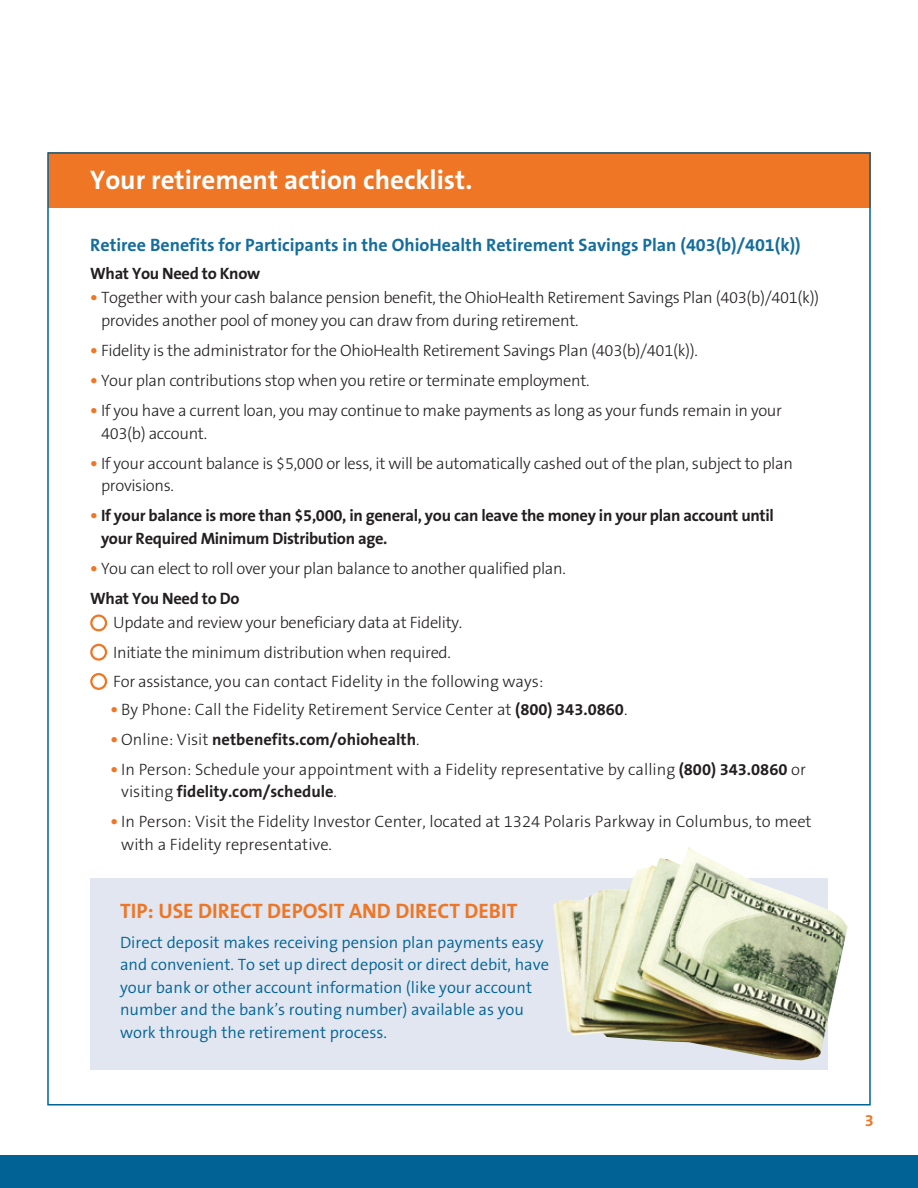
<style>
.page{position:relative;width:918px;height:1188px;background:#fff}
.page>*{position:absolute;margin:0;border:0;box-sizing:border-box;transform-origin:0 0}
.t1{font:700 27px "The Sans B7";color:#fff}
.t2{font:700 21px "The Sans B7";color:#ee7625}
.t3{font:700 18px "The Sans B7";color:#146d9d}
.t4{font:300 16.5px/22.5px "The Sans B3";letter-spacing:-.02em;color:#231f20}
.t5{font:300 16.5px/22.5px "The Sans B3";color:#231f20}
.t6{font:300 16.5px/22.5px "The Sans B4";color:#016395}
.t7{font:700 16.5px/22.5px "The Sans B7";letter-spacing:-.02em;color:#231f20}
.t8{font:700 16.5px "The Sans B7";color:#231f20}
.t9{font:700 16.5px "The Sans B7";color:#ee7625}
.s1{font-family:"The Sans B7";font-weight:700;font-size:18px;color:#ee7625}
.s2{font-size:18px;color:#ee7625}
.s3{font-family:"The Sans B7";font-weight:700}
.s4{font-family:"The Sans B3";font-weight:300}
</style>
<div class="page">
<div style="left:48px;top:152px;width:823px;height:56px;background:#ee7625"></div>
<div style="left:90px;top:615px;width:17px;height:16px;border:2px solid #ee7625;border-radius:50%"></div>
<div style="left:90px;top:644px;width:17px;height:17px;border:2px solid #ee7625;border-radius:50%"></div>
<div style="left:90px;top:673px;width:17px;height:17px;border:2px solid #ee7625;border-radius:50%"></div>
<div style="left:0;top:1156px;width:918px;height:32px;background:#016395"></div>
<div style="left:90px;top:878px;width:738px;height:192px;background:#e1e6f0"></div>
<img style="left:554px;top:847px;width:294px;height:213px">
<h1 class="t1" style="left:90px;top:166px;width:384px">Your retirement action checklist.</h1>
<p class="t3" style="left:90px;top:235px;width:712px">Retiree Benefits for Participants in the OhioHealth Retirement Savings Plan (403(b)/401(k))</p>
<p class="t7" style="left:90px;top:263px;width:172px">What You Need to Know</p>
<p class="t4" style="left:101px;top:288px;width:720px;text-indent:-11px"><span class="s1">•</span> Together with your cash balance pension benefit, the OhioHealth Retirement Savings Plan (403(b)/401(k)) provides another pool of money you can draw from during retirement.</p>
<p class="t4" style="left:90px;top:340px;width:609px"><span class="s1">•</span> Fidelity is the administrator for the OhioHealth Retirement Savings Plan (403(b)/401(k)).</p>
<p class="t4" style="left:90px;top:370px;width:501px"><span class="s1">•</span> Your plan contributions stop when you retire or terminate employment.</p>
<p class="t4" style="left:101px;top:400px;width:682px;text-indent:-11px"><span class="s1">•</span> If you have a current loan, you may continue to make payments as long as your funds remain in your<br>403(b) account.</p>
<p class="t4" style="left:101px;top:453px;width:693px;text-indent:-11px"><span class="s1">•</span> If your account balance is $5,000 or less, it will be automatically cashed out of the plan, subject to plan provisions.</p>
<p class="t7" style="left:101px;top:505px;width:674px;text-indent:-11px"><span class="s2">•</span> If your balance is more than $5,000, in general, you can leave the money in your plan account until your Required Minimum Distribution age.</p>
<p class="t4" style="left:90px;top:558px;width:477px"><span class="s1">•</span> You can elect to roll over your plan balance to another qualified plan.</p>
<p class="t7" style="left:90px;top:588px;width:151px">What You Need to Do</p>
<p class="t4" style="left:113px;top:609px;width:432px;line-height:29.2px">Update and review your beneficiary data at Fidelity.<br>Initiate the minimum distribution when required.<br>For assistance, you can contact Fidelity in the following ways:</p>
<p class="t5" style="left:110px;top:699px;width:518px"><span class="s1">•</span> By Phone: Call the Fidelity Retirement Service Center at <span class="s3">(800) 343.0860</span>.</p>
<p class="t8" style="left:110px;top:731px;width:311px"><span class="s2">•</span> <span class="s4">Online: Visit</span> netbenefits.com/ohiohealth<span class="s4">.</span></p>
<p class="t5" style="left:110px;top:759px;width:697px"><span class="s1">•</span> In Person: Schedule your appointment with a Fidelity representative by calling <span class="s3">(800) 343.0860</span> or</p>
<p class="t8" style="left:121px;top:783px;width:217px"><span class="s4">visiting</span> fidelity.com/schedule<span class="s4">.</span></p>
<p class="t5" style="left:121px;top:812px;width:692px;text-indent:-11px"><span class="s1">•</span> In Person: Visit the Fidelity Investor Center, located at 1324 Polaris Parkway in Columbus, to meet with a Fidelity representative.</p>
<p class="t2" style="left:120px;top:900px;width:399px">TIP: USE DIRECT DEPOSIT AND DIRECT DEBIT</p>
<p class="t6" style="left:120px;top:932px;width:431px">Direct deposit makes receiving pension plan payments easy and convenient. To set up direct deposit or direct debit, have your bank or other account information (like your account number and the bank’s routing number) available as you work through the retirement process.</p>
<p class="t9" style="left:865px;top:1112px;width:11px">3</p>
</div>
